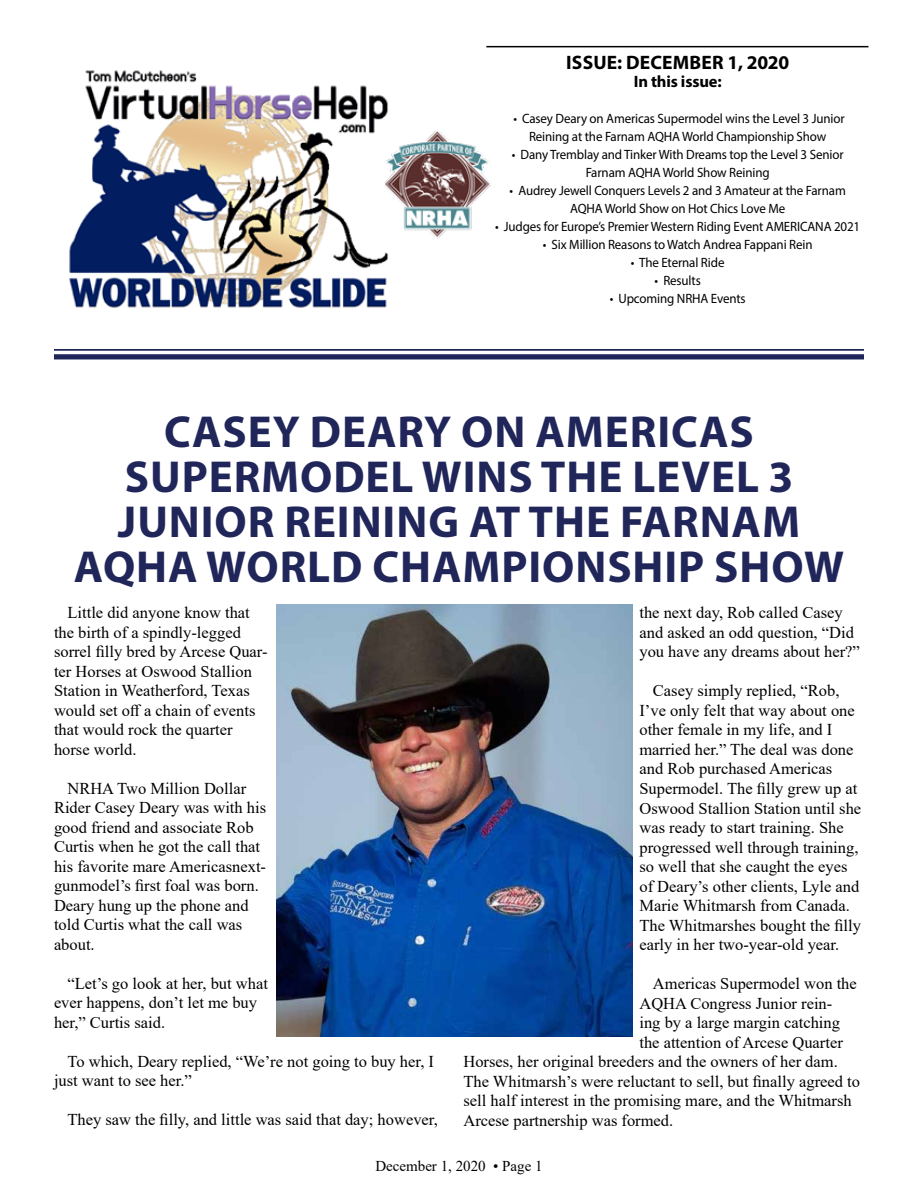
<style>
.page{position:relative;width:918px;height:1188px;background:#fff}
.page>*{position:absolute;margin:0;border:0;box-sizing:border-box;transform-origin:0 0}
.t1{font:700 45px/45px "Myriad Pro";letter-spacing:.02em;color:#20265a;text-align:center}
.t2{font:700 19.5px "Myriad Pro";letter-spacing:.01em;color:#000}
.t3{font:16.5px/19.5px "Times New Roman";color:#000}
.t4{font:700 16.5px "Myriad Pro";letter-spacing:-.01em;color:#000}
.t5{font:15px "Times New Roman";color:#000}
.t6{font:13.5px/18px "Myriad Pro";letter-spacing:-.01em;color:#000;text-align:center;scale:.96 1}
</style>
<div class="page">
<img style="left:69px;top:70px;width:320px;height:238px">
<hr style="left:486px;top:46px;width:382px;height:1px;background:#000">
<hr style="left:54px;top:349px;width:810px;height:2px;background:#20265a">
<div style="left:54px;top:354px;width:810px;height:5px;background:#20265a"></div>
<img style="left:384px;top:131px;width:107px;height:109px">
<img style="left:276px;top:605px;width:357px;height:432px">
<p class="t2" style="left:566px;top:49px;width:225px">ISSUE: DECEMBER 1, 2020</p>
<p class="t4" style="left:634px;top:70px;width:89px">In this issue:</p>
<p class="t6" style="left:513px;top:109px;width:346px">• Casey Deary on Americas Supermodel wins the Level 3 Junior<br>Reining at the Farnam AQHA World Championship Show</p>
<p class="t6" style="left:512px;top:145px;width:347px">• Dany Tremblay and Tinker With Dreams top the Level 3 Senior<br>Farnam AQHA World Show Reining</p>
<p class="t6" style="left:510px;top:181px;width:352px">• Audrey Jewell Conquers Levels 2 and 3 Amateur at the Farnam<br>AQHA World Show on Hot Chics Love Me</p>
<p class="t6" style="left:495px;top:217px;width:382px">• Judges for Europe’s Premier Western Riding Event AMERICANA 2021</p>
<p class="t6" style="left:543px;top:235px;width:282px">• Six Million Reasons to Watch Andrea Fappani Rein</p>
<p class="t6" style="left:631px;top:253px;width:99px">• The Eternal Ride</p>
<p class="t6" style="left:655px;top:271px;width:50px">• Results</p>
<p class="t6" style="left:610px;top:289px;width:143px">• Upcoming NRHA Events</p>
<h1 class="t1" style="left:74px;top:408px;width:772px">CASEY DEARY ON AMERICAS<br>SUPERMODEL WINS THE LEVEL 3<br>JUNIOR REINING AT THE FARNAM<br>AQHA WORLD CHAMPIONSHIP SHOW</h1>
<p class="t3" style="left:54px;top:603px;width:215px;text-indent:13px">Little did anyone know that the birth of a spindly-legged sorrel filly bred by Arcese Quar&shy;ter Horses at Oswood Stallion<br>Station in Weatherford, Texas would set off a chain of events that would rock the quarter horse world.</p>
<p class="t3" style="left:54px;top:778px;width:214px;text-indent:13px">NRHA Two Million Dollar<br>Rider Casey Deary was with his good friend and associate Rob<br>Curtis when he got the call that his favorite mare Americasnext&shy;gunmodel’s first foal was born.<br>Deary hung up the phone and told Curtis what the call was about.</p>
<p class="t3" style="left:54px;top:973px;width:216px;text-indent:13px">“Let’s go look at her, but what ever happens, don’t let me buy her,” Curtis said.</p>
<p class="t3" style="left:54px;top:1051px;width:382px;text-indent:13px">To which, Deary replied, “We’re not going to buy her, I just want to see her.”</p>
<p class="t3" style="left:68px;top:1110px;width:372px">They saw the filly, and little was said that day; however,</p>
<p class="t3" style="left:639px;top:603px;width:222px">the next day, Rob called Casey and asked an odd question, “Did you have any dreams about her?”</p>
<p class="t3" style="left:639px;top:681px;width:223px;text-indent:13px">Casey simply replied, “Rob,<br>I’ve only felt that way about one other female in my life, and I married her.” The deal was done and Rob purchased Americas<br>Supermodel. The filly grew up at<br>Oswood Stallion Station until she was ready to start training. She progressed well through training, so well that she caught the eyes of Deary’s other clients, Lyle and<br>Marie Whitmarsh from Canada.<br>The Whitmarshes bought the filly early in her two-year-old year.</p>
<p class="t3" style="left:653px;top:973px;width:205px">Americas Supermodel won the</p>
<p class="t3" style="left:639px;top:993px;width:194px">AQHA Congress Junior rein-</p>
<p class="t3" style="left:639px;top:1012px;width:202px">ing by a large margin catching</p>
<p class="t3" style="left:639px;top:1032px;width:205px">the attention of Arcese Quarter</p>
<p class="t3" style="left:464px;top:1051px;width:376px">Horses, her original breeders and the owners of her dam.</p>
<p class="t3" style="left:464px;top:1071px;width:398px">The Whitmarsh’s were reluctant to sell, but finally agreed to</p>
<p class="t3" style="left:464px;top:1090px;width:390px">sell half interest in the promising mare, and the Whitmarsh</p>
<p class="t3" style="left:464px;top:1110px;width:211px">Arcese partnership was formed.</p>
<p class="t5" style="left:375px;top:1156px;width:169px">December 1, 2020 • Page 1</p>
</div>
